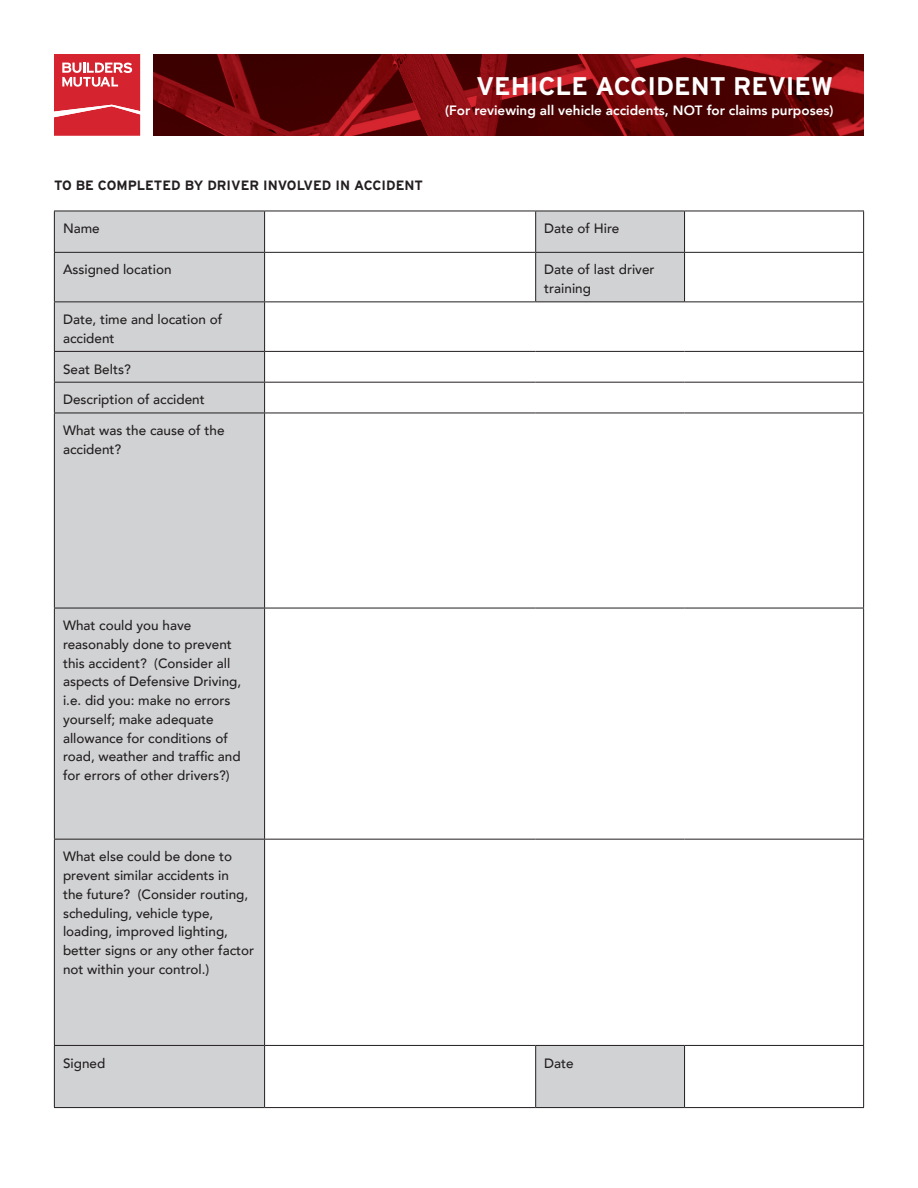
<style>
.page{position:relative;width:918px;height:1188px;background:#fff}
.page>*{position:absolute;margin:0;border:0;box-sizing:border-box;transform-origin:0 0}
.t1{font:700 25.5px "Interstate";color:#fff}
.body_copy{font:500 13.5px/18.8px "Avenir";color:#231f20}
.body_copy-2{font:800 13.5px "Avenir";color:#fff}
.body_copy-3{font:700 13.5px "Interstate";color:#231f20}
</style>
<div class="page">
<img style="left:154px;top:54px;width:710px;height:82px">
<svg style="left:54px;top:54px;width:86px;height:82px;background:#da424b"></svg>
<div style="left:55px;top:212px;width:209px;height:89px;background:#d1d2d4"></div>
<div style="left:536px;top:211px;width:149px;height:41px;background:#d1d2d4"></div>
<div style="left:536px;top:252px;width:149px;height:50px;background:#d1d2d4"></div>
<div style="left:55px;top:302px;width:209px;height:805px;background:#d1d2d4"></div>
<div style="left:536px;top:1045px;width:149px;height:63px;background:#d1d2d4"></div>
<hr style="left:54px;top:211px;width:211px;height:1px;background:#231f20">
<hr style="left:54px;top:211px;width:1px;height:41px;background:#231f20">
<hr style="left:265px;top:211px;width:271px;height:1px;background:#231f20">
<hr style="left:264px;top:211px;width:1px;height:41px;background:#231f20">
<hr style="left:536px;top:211px;width:149px;height:1px;background:#231f20">
<hr style="left:535px;top:211px;width:1px;height:41px;background:#231f20">
<hr style="left:685px;top:211px;width:179px;height:1px;background:#231f20">
<hr style="left:684px;top:211px;width:1px;height:41px;background:#231f20">
<hr style="left:863px;top:211px;width:1px;height:41px;background:#231f20">
<hr style="left:54px;top:252px;width:211px;height:1px;background:#231f20">
<hr style="left:54px;top:253px;width:1px;height:48px;background:#231f20">
<hr style="left:265px;top:252px;width:271px;height:1px;background:#231f20">
<hr style="left:264px;top:253px;width:1px;height:48px;background:#231f20">
<hr style="left:536px;top:252px;width:149px;height:1px;background:#231f20">
<hr style="left:535px;top:253px;width:1px;height:48px;background:#231f20">
<hr style="left:685px;top:252px;width:179px;height:1px;background:#231f20">
<hr style="left:684px;top:253px;width:1px;height:48px;background:#231f20">
<hr style="left:863px;top:253px;width:1px;height:48px;background:#231f20">
<hr style="left:54px;top:301px;width:211px;height:1px;background:#231f20">
<hr style="left:54px;top:302px;width:1px;height:49px;background:#231f20">
<hr style="left:265px;top:301px;width:271px;height:1px;background:#231f20">
<hr style="left:264px;top:302px;width:1px;height:49px;background:#231f20">
<hr style="left:536px;top:301px;width:149px;height:1px;background:#231f20">
<hr style="left:685px;top:301px;width:179px;height:1px;background:#231f20">
<hr style="left:863px;top:302px;width:1px;height:49px;background:#231f20">
<hr style="left:54px;top:351px;width:211px;height:1px;background:#231f20">
<hr style="left:54px;top:352px;width:1px;height:30px;background:#231f20">
<hr style="left:265px;top:351px;width:271px;height:1px;background:#231f20">
<hr style="left:264px;top:352px;width:1px;height:30px;background:#231f20">
<hr style="left:536px;top:351px;width:149px;height:1px;background:#231f20">
<hr style="left:685px;top:351px;width:179px;height:1px;background:#231f20">
<hr style="left:863px;top:352px;width:1px;height:30px;background:#231f20">
<hr style="left:54px;top:382px;width:211px;height:1px;background:#231f20">
<hr style="left:54px;top:383px;width:1px;height:30px;background:#231f20">
<hr style="left:265px;top:382px;width:271px;height:1px;background:#231f20">
<hr style="left:264px;top:383px;width:1px;height:30px;background:#231f20">
<hr style="left:536px;top:382px;width:149px;height:1px;background:#231f20">
<hr style="left:685px;top:382px;width:179px;height:1px;background:#231f20">
<hr style="left:863px;top:383px;width:1px;height:30px;background:#231f20">
<hr style="left:54px;top:413px;width:211px;height:1px;background:#231f20">
<hr style="left:54px;top:413px;width:1px;height:195px;background:#231f20">
<hr style="left:265px;top:413px;width:271px;height:1px;background:#231f20">
<hr style="left:264px;top:413px;width:1px;height:195px;background:#231f20">
<hr style="left:536px;top:413px;width:149px;height:1px;background:#231f20">
<hr style="left:685px;top:413px;width:179px;height:1px;background:#231f20">
<hr style="left:863px;top:413px;width:1px;height:195px;background:#231f20">
<hr style="left:54px;top:608px;width:211px;height:1px;background:#231f20">
<hr style="left:54px;top:608px;width:1px;height:231px;background:#231f20">
<hr style="left:265px;top:608px;width:271px;height:1px;background:#231f20">
<hr style="left:264px;top:608px;width:1px;height:231px;background:#231f20">
<hr style="left:536px;top:608px;width:149px;height:1px;background:#231f20">
<hr style="left:685px;top:608px;width:179px;height:1px;background:#231f20">
<hr style="left:863px;top:608px;width:1px;height:231px;background:#231f20">
<hr style="left:54px;top:839px;width:211px;height:1px;background:#231f20">
<hr style="left:54px;top:840px;width:1px;height:205px;background:#231f20">
<hr style="left:265px;top:839px;width:271px;height:1px;background:#231f20">
<hr style="left:264px;top:840px;width:1px;height:205px;background:#231f20">
<hr style="left:536px;top:839px;width:149px;height:1px;background:#231f20">
<hr style="left:685px;top:839px;width:179px;height:1px;background:#231f20">
<hr style="left:863px;top:840px;width:1px;height:205px;background:#231f20">
<hr style="left:54px;top:1045px;width:211px;height:1px;background:#231f20">
<hr style="left:54px;top:1046px;width:1px;height:61px;background:#231f20">
<hr style="left:265px;top:1045px;width:271px;height:1px;background:#231f20">
<hr style="left:264px;top:1046px;width:1px;height:61px;background:#231f20">
<hr style="left:536px;top:1045px;width:149px;height:1px;background:#231f20">
<hr style="left:535px;top:1046px;width:1px;height:61px;background:#231f20">
<hr style="left:685px;top:1045px;width:179px;height:1px;background:#231f20">
<hr style="left:684px;top:1046px;width:1px;height:61px;background:#231f20">
<hr style="left:863px;top:1046px;width:1px;height:61px;background:#231f20">
<hr style="left:54px;top:1107px;width:211px;height:1px;background:#231f20">
<hr style="left:265px;top:1107px;width:271px;height:1px;background:#231f20">
<hr style="left:536px;top:1107px;width:149px;height:1px;background:#231f20">
<hr style="left:685px;top:1107px;width:179px;height:1px;background:#231f20">
<p class="t1" style="left:476px;top:70px;width:359px">VEHICLE ACCIDENT REVIEW</p>
<p class="body_copy-2" style="left:445px;top:100px;width:390px">(For reviewing all vehicle accidents, NOT for claims purposes)</p>
<p class="body_copy-3" style="left:54px;top:177px;width:371px">TO BE COMPLETED BY DRIVER INVOLVED IN ACCIDENT</p>
<p class="body_copy" style="left:63px;top:218px;width:38px">Name</p>
<p class="body_copy" style="left:544px;top:218px;width:77px">Date of Hire</p>
<p class="body_copy" style="left:63px;top:260px;width:110px">Assigned location</p>
<p class="body_copy" style="left:544px;top:260px;width:112px">Date of last driver training</p>
<p class="body_copy" style="left:63px;top:309px;width:161px">Date, time and location of accident</p>
<p class="body_copy" style="left:63px;top:359px;width:69px">Seat Belts?</p>
<p class="body_copy" style="left:63px;top:390px;width:143px">Description of accident</p>
<p class="body_copy" style="left:63px;top:420px;width:163px">What was the cause of the accident?</p>
<p class="body_copy" style="left:63px;top:615px;width:180px">What could you have reasonably done to prevent this accident? (Consider all aspects of Defensive Driving, i.e. did you: make no errors yourself; make adequate allowance for conditions of road, weather and traffic and for errors of other drivers?)</p>
<p class="body_copy" style="left:63px;top:846px;width:193px">What else could be done to prevent similar accidents in<br>the future? (Consider routing, scheduling, vehicle type, loading, improved lighting, better signs or any other factor not within your control.)</p>
<p class="body_copy" style="left:63px;top:1053px;width:44px">Signed</p>
<p class="body_copy" style="left:544px;top:1053px;width:31px">Date</p>
</div>
